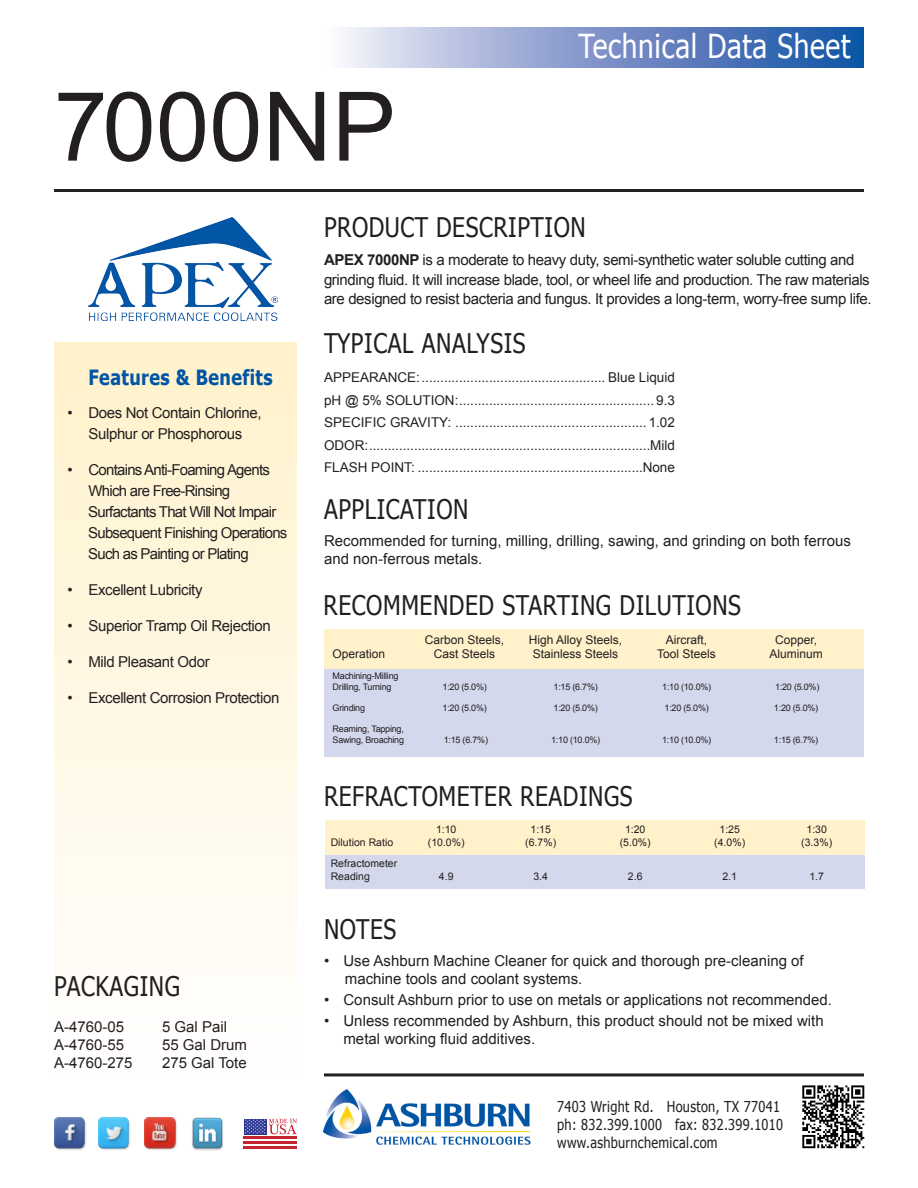
<style>
.page{position:relative;width:918px;height:1188px;background:#fff}
.page>*{position:absolute;margin:0;border:0;box-sizing:border-box;transform-origin:0 0}
.t1{font:96px "Arial";color:#231f20}
.t2{font:33px "Tahoma";letter-spacing:.025em;color:#fff;scale:.85 1}
.t3{font:27px "Tahoma";letter-spacing:.025em;color:#231f20;scale:.85 1}
.t4{font:700 21px "Tahoma";letter-spacing:.025em;color:#0155a5;scale:.85 1}
.t5{font:15px/19.5px "Arial";letter-spacing:-.025em;color:#231f20}
.t6{font:15px/18px "Arial";color:#231f20}
.t7{font:15px "Arial";letter-spacing:-.05em;color:#231f20}
.t8{font:15px "Tahoma";letter-spacing:.025em;color:#231f20;scale:.85 1}
.t9{font:13.5px "Arial";color:#231f20}
.t10{font:12px "Arial";color:#231f20}
.t11{font:10.5px "Arial";color:#231f20}
.t12{font:9px "Arial";letter-spacing:-.025em;color:#231f20}
.s1{font-weight:700}
</style>
<div class="page">
<div style="left:54px;top:342px;width:243px;height:738px;background:linear-gradient(to bottom,#fff1ca,#fffeff)"></div>
<div style="left:324px;top:27px;width:540px;height:41px;background:linear-gradient(to right,#f7eff9,#0f49a1)"></div>
<img style="left:89px;top:217px;width:189px;height:104px">
<img style="left:802px;top:1085px;width:63px;height:64px">
<hr style="left:54px;top:189px;width:810px;height:3px;background:#231f20">
<div style="left:324px;top:669px;width:540px;height:88px;background:#d3d8ec"></div>
<div style="left:324px;top:629px;width:540px;height:40px;background:#fff1ca"></div>
<div style="left:325px;top:855px;width:540px;height:34px;background:#d3d8ec"></div>
<div style="left:325px;top:821px;width:540px;height:34px;background:#fff1ca"></div>
<hr style="left:324px;top:1073px;width:540px;height:3px;background:#231f20">
<img style="left:54px;top:1118px;width:32px;height:32px">
<img style="left:98px;top:1118px;width:32px;height:32px">
<img style="left:145px;top:1118px;width:32px;height:32px">
<img style="left:192px;top:1118px;width:31px;height:32px">
<hr style="left:244px;top:1137px;width:53px;height:2px;background:#c3262e">
<hr style="left:244px;top:1141px;width:53px;height:3px;background:#c3262e">
<hr style="left:244px;top:1146px;width:53px;height:2px;background:#c3262e">
<div style="left:244px;top:1119px;width:23px;height:15px;background:#2c3690"></div>
<svg style="left:245px;top:1119px;width:52px;height:15px"></svg>
<img style="left:322px;top:1089px;width:209px;height:56px">
<p class="t1" style="left:54px;top:64px;width:344px">7000NP</p>
<p class="t2" style="left:579px;top:24px;width:321px">Technical Data Sheet</p>
<p class="t4" style="left:89px;top:362px;width:218px">Features &amp; Benefits</p>
<p class="t5" style="left:68px;top:403px;width:196px">• Does Not Contain Chlorine,</p>
<p class="t5" style="left:88px;top:424px;width:155px">Sulphur or Phosphorous</p>
<p class="t7" style="left:68px;top:460px;width:204px">• Contains Anti-Foaming Agents</p>
<p class="t7" style="left:88px;top:481px;width:143px">Which are Free-Rinsing</p>
<p class="t7" style="left:88px;top:502px;width:190px">Surfactants That Will Not Impair</p>
<p class="t7" style="left:88px;top:523px;width:201px">Subsequent Finishing Operations</p>
<p class="t7" style="left:88px;top:544px;width:162px">Such as Painting or Plating</p>
<p class="t5" style="left:68px;top:580px;width:137px">• Excellent Lubricity</p>
<p class="t5" style="left:68px;top:616px;width:205px">• Superior Tramp Oil Rejection</p>
<p class="t5" style="left:68px;top:652px;width:144px">• Mild Pleasant Odor</p>
<p class="t5" style="left:68px;top:688px;width:213px">• Excellent Corrosion Protection</p>
<p class="t3" style="left:54px;top:968px;width:150px">PACKAGING</p>
<p class="t5" style="left:54px;top:1017px;width:72px">A-4760-05</p>
<p class="t5" style="left:162px;top:1017px;width:67px">5 Gal Pail</p>
<p class="t5" style="left:54px;top:1035px;width:72px">A-4760-55</p>
<p class="t6" style="left:162px;top:1036px;width:87px">55 Gal Drum</p>
<p class="t5" style="left:54px;top:1053px;width:80px">A-4760-275</p>
<p class="t6" style="left:162px;top:1054px;width:86px">275 Gal Tote</p>
<p class="t3" style="left:324px;top:209px;width:310px">PRODUCT DESCRIPTION</p>
<p class="t5" style="left:324px;top:250px;width:549px"><span class="s1">APEX 7000NP</span> is a moderate to heavy duty, semi-synthetic water soluble cutting and grinding fluid. It will increase blade, tool, or wheel life and production. The raw materials are designed to resist bacteria and fungus. It provides a long-term, worry-free sump life.</p>
<p class="t3" style="left:324px;top:325px;width:239px">TYPICAL ANALYSIS</p>
<p class="t9" style="left:324px;top:369px;width:352px">APPEARANCE:................................................. Blue Liquid</p>
<p class="t9" style="left:324px;top:391px;width:352px">pH @ 5% SOLUTION:.................................................... 9.3</p>
<p class="t9" style="left:324px;top:414px;width:352px">SPECIFIC GRAVITY: ................................................... 1.02</p>
<p class="t9" style="left:324px;top:436px;width:352px">ODOR:...........................................................................Mild</p>
<p class="t9" style="left:324px;top:459px;width:352px">FLASH POINT: ............................................................None</p>
<p class="t3" style="left:324px;top:491px;width:172px">APPLICATION</p>
<p class="t6" style="left:324px;top:532px;width:528px">Recommended for turning, milling, drilling, sawing, and grinding on both ferrous and non-ferrous metals.</p>
<p class="t3" style="left:324px;top:587px;width:493px">RECOMMENDED STARTING DILUTIONS</p>
<p class="t10" style="left:425px;top:632px;width:81px">Carbon Steels,</p>
<p class="t10" style="left:529px;top:632px;width:95px">High Alloy Steels,</p>
<p class="t10" style="left:666px;top:632px;width:43px">Aircraft,</p>
<p class="t10" style="left:775px;top:632px;width:44px">Copper,</p>
<p class="t10" style="left:333px;top:646px;width:54px">Operation</p>
<p class="t10" style="left:434px;top:646px;width:63px">Cast Steels</p>
<p class="t10" style="left:533px;top:646px;width:87px">Stainless Steels</p>
<p class="t10" style="left:657px;top:646px;width:60px">Tool Steels</p>
<p class="t10" style="left:769px;top:646px;width:55px">Aluminum</p>
<p class="t12" style="left:333px;top:670px;width:67px">Machining-Milling</p>
<p class="t12" style="left:333px;top:681px;width:60px">Drilling, Turning</p>
<p class="t12" style="left:443px;top:681px;width:46px">1:20 (5.0%)</p>
<p class="t12" style="left:554px;top:681px;width:46px">1:15 (6.7%)</p>
<p class="t12" style="left:662px;top:681px;width:51px">1:10 (10.0%)</p>
<p class="t12" style="left:775px;top:681px;width:46px">1:20 (5.0%)</p>
<p class="t12" style="left:333px;top:702px;width:34px">Grinding</p>
<p class="t12" style="left:443px;top:702px;width:46px">1:20 (5.0%)</p>
<p class="t12" style="left:554px;top:702px;width:46px">1:20 (5.0%)</p>
<p class="t12" style="left:665px;top:702px;width:46px">1:20 (5.0%)</p>
<p class="t12" style="left:774px;top:702px;width:46px">1:20 (5.0%)</p>
<p class="t12" style="left:333px;top:723px;width:73px">Reaming, Tapping,</p>
<p class="t12" style="left:333px;top:734px;width:73px">Sawing, Broaching</p>
<p class="t12" style="left:444px;top:734px;width:46px">1:15 (6.7%)</p>
<p class="t12" style="left:551px;top:734px;width:51px">1:10 (10.0%)</p>
<p class="t12" style="left:662px;top:734px;width:51px">1:10 (10.0%)</p>
<p class="t12" style="left:774px;top:734px;width:46px">1:15 (6.7%)</p>
<p class="t3" style="left:324px;top:778px;width:365px">REFRACTOMETER READINGS</p>
<p class="t11" style="left:436px;top:823px;width:22px">1:10</p>
<p class="t11" style="left:531px;top:823px;width:22px">1:15</p>
<p class="t11" style="left:625px;top:823px;width:22px">1:20</p>
<p class="t11" style="left:720px;top:823px;width:22px">1:25</p>
<p class="t11" style="left:807px;top:823px;width:22px">1:30</p>
<p class="t11" style="left:331px;top:836px;width:64px">Dilution Ratio</p>
<p class="t11" style="left:428px;top:836px;width:38px">(10.0%)</p>
<p class="t11" style="left:525px;top:836px;width:32px">(6.7%)</p>
<p class="t11" style="left:620px;top:836px;width:32px">(5.0%)</p>
<p class="t11" style="left:714px;top:836px;width:32px">(4.0%)</p>
<p class="t11" style="left:801px;top:836px;width:32px">(3.3%)</p>
<p class="t11" style="left:331px;top:857px;width:68px">Refractometer</p>
<p class="t11" style="left:331px;top:869px;width:41px">Reading</p>
<p class="t11" style="left:439px;top:869px;width:16px">4.9</p>
<p class="t11" style="left:533px;top:869px;width:16px">3.4</p>
<p class="t11" style="left:628px;top:869px;width:16px">2.6</p>
<p class="t11" style="left:722px;top:869px;width:16px">2.1</p>
<p class="t11" style="left:809px;top:869px;width:16px">1.7</p>
<p class="t3" style="left:324px;top:911px;width:87px">NOTES</p>
<p class="t6" style="left:324px;top:952px;width:481px">• Use Ashburn Machine Cleaner for quick and thorough pre-cleaning of</p>
<p class="t6" style="left:345px;top:970px;width:239px">machine tools and coolant systems.</p>
<p class="t6" style="left:324px;top:991px;width:510px">• Consult Ashburn prior to use on metals or applications not recommended.</p>
<p class="t6" style="left:324px;top:1012px;width:501px">• Unless recommended by Ashburn, this product should not be mixed with</p>
<p class="t6" style="left:344px;top:1030px;width:193px">metal working fluid additives.</p>
<p class="t8" style="left:557px;top:1096px;width:264px">7403 Wright Rd. Houston, TX 77041</p>
<p class="t8" style="left:557px;top:1114px;width:267px">ph: 832.399.1000 fax: 832.399.1010</p>
<p class="t8" style="left:557px;top:1132px;width:190px">www.ashburnchemical.com</p>
</div>
